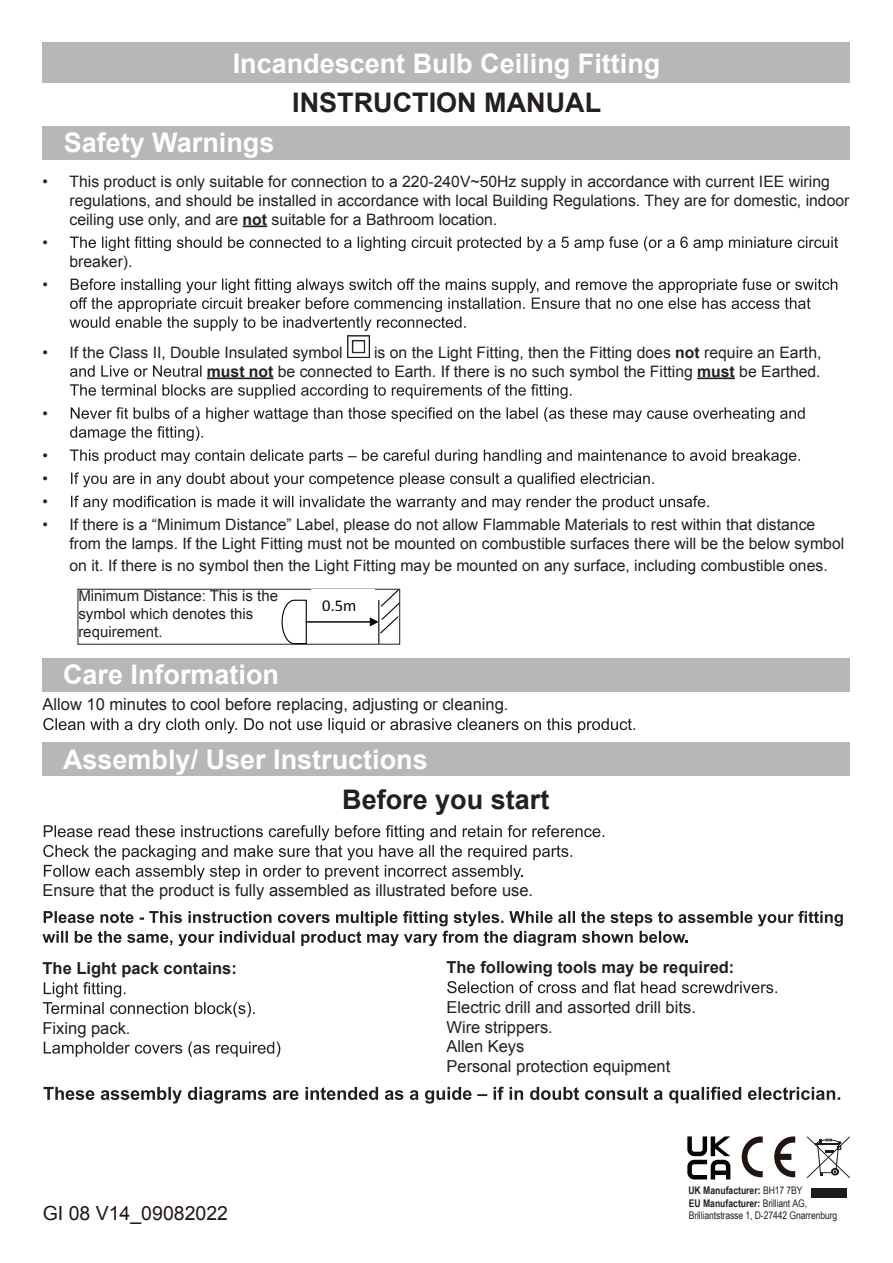
<style>
.page{position:relative;width:893px;height:1263px;background:#fff}
.page>*{position:absolute;margin:0;border:0;box-sizing:border-box;transform-origin:0 0}
.t1{font:700 27px "Arial";color:#fff}
.t2{font:700 27px "Arial";color:#231f20}
.t3{font:19.5px "Arial";color:#211512}
.t4{font:16.5px/19.8px "Arial";color:#231f20}
.t5{font:700 16.5px "Arial";color:#231f20}
.t6{font:16.5px "Calibri";color:#030303}
.t7{font:15.75px/18.9px "Arial";color:#231f20}
.t8{font:15px/18px "Arial";color:#231f20}
.t9{font:10.5px/12px "Arial Narrow";letter-spacing:-.01em;color:#231f20}
.t10{font:700 10.5px "Arial Narrow";color:#231f20}
.s1{font-weight:700}
.s2{font-weight:400}
</style>
<div class="page">
<div style="left:43px;top:43px;width:807px;height:40px;background:#b6b7b9"></div>
<div style="left:43px;top:126px;width:807px;height:33px;background:#b6b7b9"></div>
<svg style="left:243px;top:226px;width:24px;height:1px"></svg>
<hr style="left:207px;top:377px;width:66px;height:2px;background:#231f20">
<hr style="left:697px;top:377px;width:38px;height:2px;background:#231f20">
<svg style="left:70px;top:236px;width:768px;height:15px"></svg>
<svg style="left:70px;top:278px;width:767px;height:53px"></svg>
<img style="left:347px;top:335px;width:23px;height:23px">
<svg style="left:70px;top:365px;width:131px;height:12px"></svg>
<svg style="left:70px;top:384px;width:501px;height:15px"></svg>
<svg style="left:70px;top:407px;width:735px;height:34px"></svg>
<svg style="left:70px;top:449px;width:730px;height:15px"></svg>
<svg style="left:71px;top:472px;width:583px;height:15px"></svg>
<svg style="left:71px;top:496px;width:638px;height:14px"></svg>
<div style="left:42px;top:742px;width:808px;height:34px;background:#b6b7b9"></div>
<svg style="left:43px;top:825px;width:561px;height:55px"></svg>
<svg style="left:43px;top:982px;width:212px;height:35px"></svg>
<svg style="left:44px;top:1041px;width:236px;height:16px"></svg>
<svg style="left:447px;top:981px;width:330px;height:12px"></svg>
<svg style="left:43px;top:1087px;width:797px;height:16px"></svg>
<div style="left:42px;top:658px;width:808px;height:33px;background:#b6b7b9"></div>
<svg style="left:43px;top:718px;width:592px;height:15px"></svg>
<svg style="left:43px;top:911px;width:800px;height:35px"></svg>
<svg style="left:282px;top:599px;width:25px;height:45px"></svg>
<hr style="left:306px;top:621px;width:65px;height:2px;background:#030303">
<hr style="left:378px;top:600px;width:1px;height:44px;background:#030303">
<svg style="left:370px;top:589px;width:30px;height:45px"></svg>
<svg style="left:807px;top:1136px;width:43px;height:42px"></svg>
<div style="left:811px;top:1188px;width:35px;height:9px;background:#201b1b"></div>
<svg style="left:742px;top:1136px;width:21px;height:41px"></svg>
<svg style="left:774px;top:1136px;width:21px;height:41px"></svg>
<svg style="left:687px;top:1136px;width:43px;height:43px"></svg>
<h1 class="t1" style="left:233px;top:45px;width:429px">Incandescent Bulb Ceiling Fitting</h1>
<h1 class="t1" style="left:64px;top:125px;width:212px">Safety Warnings</h1>
<h1 class="t2" style="left:292px;top:85px;width:310px">INSTRUCTION MANUAL</h1>
<p class="t7" style="left:70px;top:172px;width:781px;text-indent:-27px">• This product is only suitable for connection to a 220-240V~50Hz supply in accordance with current IEE wiring regulations, and should be installed in accordance with local Building Regulations. They are for domestic, indoor ceiling use only, and are <span class="s1">not</span> suitable for a Bathroom location.</p>
<p class="t7" style="left:43px;top:233px;width:7px">•</p>
<p class="t7" style="left:70px;top:252px;width:65px">breaker).</p>
<p class="t7" style="left:43px;top:275px;width:7px">•</p>
<p class="t7" style="left:43px;top:343px;width:302px">• If the Class II, Double Insulated symbol</p>
<p class="t7" style="left:207px;top:343px;width:616px;text-align:right">is on the Light Fitting, then the Fitting does <span class="s1">not</span> require an Earth,<br><span class="s1">must not</span> be connected to Earth. If there is no such symbol the Fitting <span class="s1">must</span> be Earthed.</p>
<p class="t7" style="left:43px;top:404px;width:7px">•</p>
<p class="t7" style="left:43px;top:444px;width:7px;line-height:23.1px;text-align:justify">• • •</p>
<p class="t7" style="left:70px;top:515px;width:776px;text-indent:-27px">• If there is a “Minimum Distance” Label, please do not allow Flammable Materials to rest within that distance from the lamps. If the Light Fitting must not be mounted on combustible surfaces there will be the below symbol</p>
<p class="t7" style="left:70px;top:556px;width:760px">on it. If there is no symbol then the Light Fitting may be mounted on any surface, including combustible ones.</p>
<p class="t8" style="left:78px;top:586px;width:201px">Minimum Distance: This is the symbol which denotes this requirement.</p>
<p class="t6" style="left:322px;top:595px;width:36px">0.5m</p>
<h1 class="t1" style="left:63px;top:657px;width:218px">Care Information</h1>
<p class="t4" style="left:43px;top:695px;width:467px">Allow 10 minutes to cool before replacing, adjusting or cleaning.</p>
<h1 class="t1" style="left:63px;top:741px;width:366px">Assembly/ User Instructions</h1>
<h1 class="t2" style="left:342px;top:781px;width:209px">Before you start</h1>
<p class="t4" style="left:43px;top:881px;width:492px">Ensure that the product is fully assembled as illustrated before use.</p>
<p class="t5" style="left:43px;top:957px;width:196px">The Light pack contains:</p>
<p class="t4" style="left:43px;top:1018px;width:90px">Fixing pack.</p>
<p class="t5" style="left:446px;top:956px;width:289px">The following tools may be required:</p>
<p class="t4" style="left:446px;top:997px;width:251px">Electric drill and assorted drill bits.<br>Wire strippers.<br>Allen Keys<br>Personal protection equipment</p>
<p class="t10" style="left:688px;top:1182px;width:116px">UK Manufacturer: <span class="s2">BH17 7BY</span></p>
<p class="t3" style="left:43px;top:1200px;width:187px">GI 08 V14_09082022</p>
<p class="t9" style="left:689px;top:1196px;width:150px"><span class="s1">EU Manufacturer:</span> Brilliant AG,<br>Brilliantstrasse 1, D-27442 Gnarrenburg</p>
</div>
